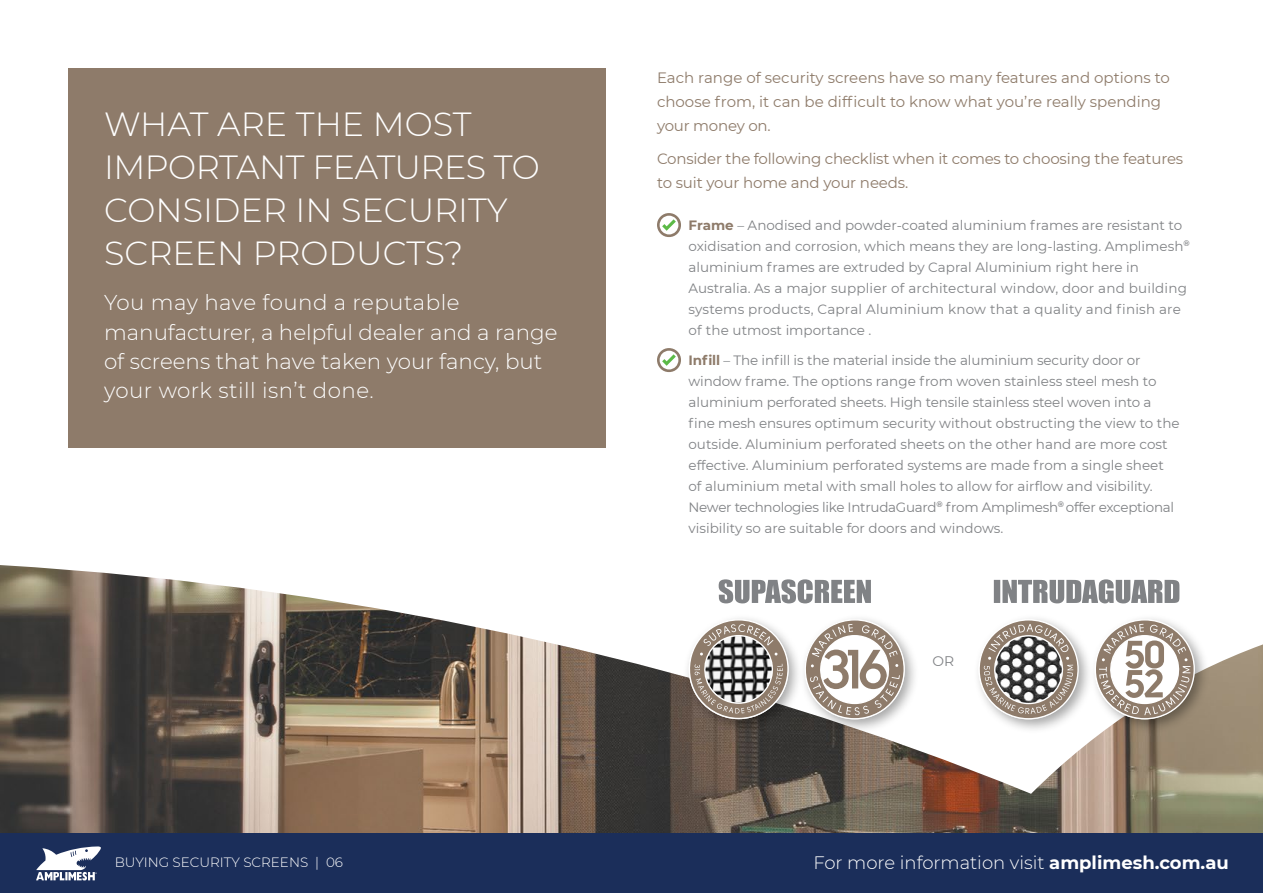
<style>
.page{position:relative;width:1263px;height:893px;background:#fff}
.page>*{position:absolute;margin:0;border:0;box-sizing:border-box;transform-origin:0 0}
.t1{font:300 33.45px/42.8px "Montserrat";color:#fff}
.t2{font:300 21.45px/29.4px "Montserrat";color:#fff}
.t3{font:200 19.5px "Montserrat";color:#fff}
.t4{font:300 18px "Montserrat";color:#fff}
.t5{font:15px/24px "Montserrat";letter-spacing:-.01em;color:#8e7b6a}
.t6{font:13.95px "Montserrat";color:#808285}
.t7{font:13.5px/21px "Montserrat";color:#808285}
.t8{font:300 13.5px "Montserrat";color:#fff}
.s1{font-weight:700;color:#8e7b6a}
.s2{font-weight:700}
</style>
<div class="page">
<img style="left:0;top:565px;width:1263px;height:268px">
<svg style="left:657px;top:213px;width:24px;height:24px"></svg>
<svg style="left:657px;top:348px;width:24px;height:24px"></svg>
<div style="left:68px;top:68px;width:537px;height:379px;background:#8e7b6a"></div>
<div style="left:683px;top:614px;width:526px;height:120px;background:#000;opacity:.35"></div>
<svg style="left:719px;top:579px;width:152px;height:24px"></svg>
<svg style="left:804px;top:619px;width:101px;height:100px"></svg>
<svg style="left:689px;top:619px;width:100px;height:100px"></svg>
<svg style="left:994px;top:579px;width:185px;height:24px"></svg>
<svg style="left:1094px;top:619px;width:101px;height:100px"></svg>
<svg style="left:978px;top:619px;width:101px;height:100px"></svg>
<div style="left:0;top:833px;width:1263px;height:60px;background:#1b2e5a"></div>
<svg style="left:36px;top:846px;width:65px;height:34px"></svg>
<h1 class="t1" style="left:104px;top:102px;width:437px">WHAT ARE THE MOST<br>IMPORTANT FEATURES TO<br>CONSIDER IN SECURITY<br>SCREEN PRODUCTS?</h1>
<h2 class="t2" style="left:104px;top:287px;width:455px">You may have found a reputable manufacturer, a helpful dealer and a range of screens that have taken your fancy, but your work still isn’t done.</h2>
<p class="t5" style="left:657px;top:65px;width:514px">Each range of security screens have so many features and options to choose from, it can be difficult to know what you’re really spending your money on.</p>
<p class="t5" style="left:657px;top:146px;width:528px">Consider the following checklist when it comes to choosing the features to suit your home and your needs.</p>
<p class="t7" style="left:688px;top:214px;width:503px"><span class="s1">Frame</span> – Anodised and powder-coated aluminium frames are resistant to oxidisation and corrosion, which means they are long-lasting. Amplimesh<sup>® </sup>aluminium frames are extruded by Capral Aluminium right here in Australia. As a major supplier of architectural window, door and building systems products, Capral Aluminium know that a quality and finish are of the utmost importance .</p>
<p class="t7" style="left:688px;top:349px;width:493px"><span class="s1">Infill</span> – The infill is the material inside the aluminium security door or window frame. The options range from woven stainless steel mesh to aluminium perforated sheets. High tensile stainless steel woven into a fine mesh ensures optimum security without obstructing the view to the outside. Aluminium perforated sheets on the other hand are more cost effective. Aluminium perforated systems are made from a single sheet of aluminium metal with small holes to allow for airflow and visibility.<br>Newer technologies like IntrudaGuard<sup>®</sup> from Amplimesh<sup>®</sup> offer exceptional visibility so are suitable for doors and windows.</p>
<p class="t6" style="left:933px;top:651px;width:23px">OR</p>
<p class="t8" style="left:115px;top:853px;width:230px">BUYING SECURITY SCREENS | 06</p>
<h3 class="t4" style="left:813px;top:850px;width:417px">For more information visit <span class="s2">amplimesh.com.au</span></h3>
<h3 class="t3" style="left:781px;top:850px;width:449px">For more information visit <span class="s2">amplimesh.com.au</span></h3>
</div>
